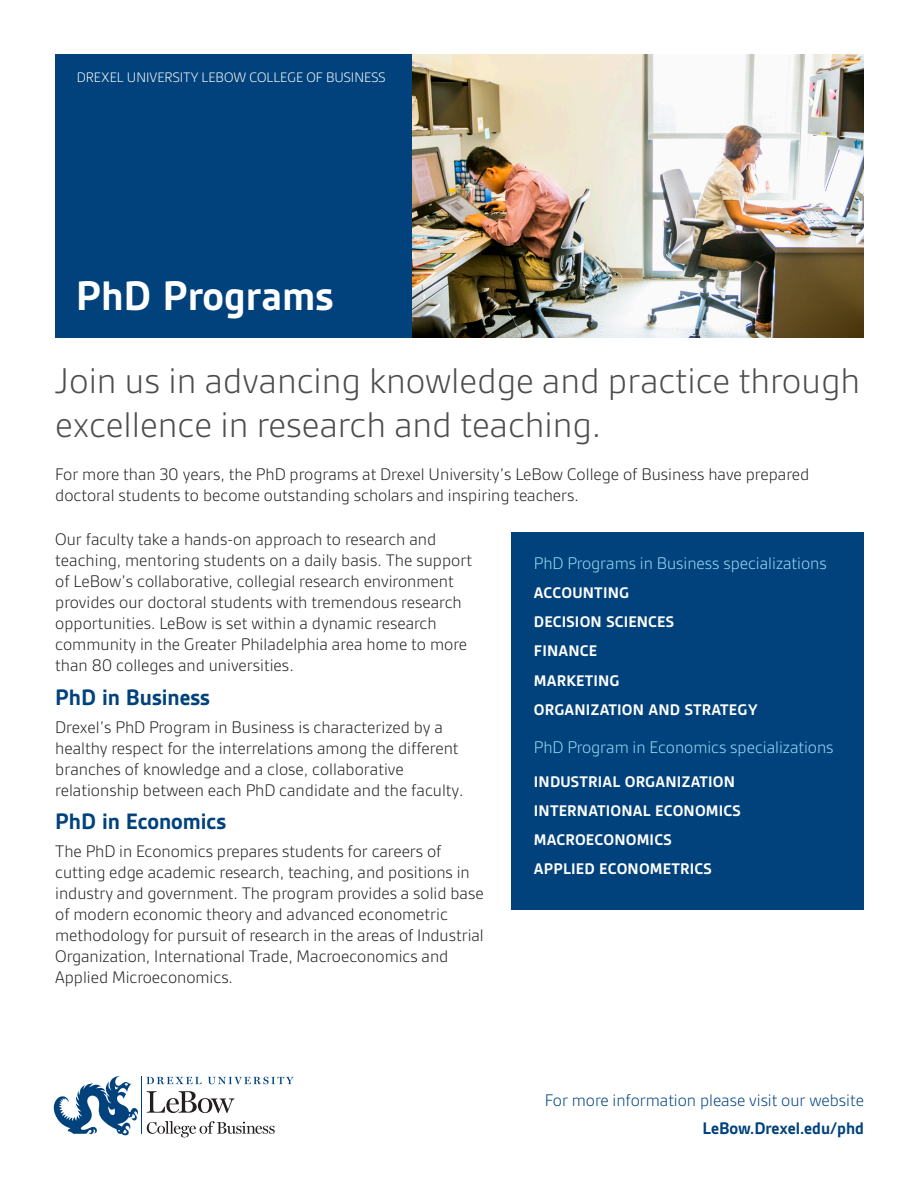
<style>
.page{position:relative;width:918px;height:1188px;background:#fff}
.page>*{position:absolute;margin:0;border:0;box-sizing:border-box;transform-origin:0 0}
.t1{font:700 44.4px "Gesta";color:#fff}
.text{font:300 38.4px/44px "Gesta";color:#4b4c4d}
.text-2{font:700 24px "Gesta";color:#01427c}
.text-3{font:300 18px/21px "Gesta";color:#231f20}
.text-4{font:300 18px "Gesta";color:#9cdcf8}
.text-5{font:300 18px "Gesta";color:#01427c}
.text-6{font:700 18px "Gesta";color:#01427c}
.text-7{font:700 16.5px "Gesta";letter-spacing:.01em;color:#fff}
.t2{font:300 14.7px "Gesta";color:#fff}
</style>
<div class="page">
<img style="left:412px;top:54px;width:452px;height:284px">
<svg style="left:147px;top:1091px;width:88px;height:22px"></svg>
<svg style="left:146px;top:1077px;width:56px;height:7px"></svg>
<svg style="left:208px;top:1077px;width:86px;height:7px"></svg>
<svg style="left:147px;top:1121px;width:128px;height:16px"></svg>
<hr style="left:141px;top:1077px;width:1px;height:57px;background:#01427c">
<svg style="left:54px;top:1076px;width:84px;height:60px"></svg>
<div style="left:512px;top:532px;width:352px;height:377px;background:#01427c"></div>
<div style="left:55px;top:54px;width:357px;height:284px;background:#01427c"></div>
<p class="t2" style="left:77px;top:69px;width:310px">DREXEL UNIVERSITY LEBOW COLLEGE OF BUSINESS</p>
<p class="t1" style="left:76px;top:272px;width:260px">PhD Programs</p>
<p class="text" style="left:55px;top:359px;width:806px">Join us in advancing knowledge and practice through excellence in research and teaching.</p>
<p class="text-3" style="left:55px;top:464px;width:756px">For more than 30 years, the PhD programs at Drexel University’s LeBow College of Business have prepared doctoral students to become outstanding scholars and inspiring teachers.</p>
<p class="text-3" style="left:55px;top:529px;width:418px">Our faculty take a hands-on approach to research and teaching, mentoring students on a daily basis. The support of LeBow’s collaborative, collegial research environment provides our doctoral students with tremendous research opportunities. LeBow is set within a dynamic research community in the Greater Philadelphia area home to more than 80 colleges and universities.</p>
<p class="text-2" style="left:55px;top:684px;width:156px">PhD in Business</p>
<p class="text-3" style="left:55px;top:716px;width:410px">Drexel’s PhD Program in Business is characterized by a healthy respect for the interrelations among the different branches of knowledge and a close, collaborative relationship between each PhD candidate and the faculty.</p>
<p class="text-2" style="left:55px;top:809px;width:173px">PhD in Economics</p>
<p class="text-3" style="left:55px;top:841px;width:430px">The PhD in Economics prepares students for careers of cutting edge academic research, teaching, and positions in industry and government. The program provides a solid base of modern economic theory and advanced econometric methodology for pursuit of research in the areas of Industrial Organization, International Trade, Macroeconomics and Applied Microeconomics.</p>
<p class="text-4" style="left:534px;top:554px;width:294px">PhD Programs in Business specializations</p>
<p class="text-7" style="left:534px;top:584px;width:97px">ACCOUNTING</p>
<p class="text-7" style="left:534px;top:613px;width:142px">DECISION SCIENCES</p>
<p class="text-7" style="left:534px;top:642px;width:65px">FINANCE</p>
<p class="text-7" style="left:534px;top:671px;width:87px">MARKETING</p>
<p class="text-7" style="left:534px;top:701px;width:225px">ORGANIZATION AND STRATEGY</p>
<p class="text-4" style="left:534px;top:738px;width:301px">PhD Program in Economics specializations</p>
<p class="text-7" style="left:534px;top:772px;width:203px">INDUSTRIAL ORGANIZATION</p>
<p class="text-7" style="left:534px;top:801px;width:208px">INTERNATIONAL ECONOMICS</p>
<p class="text-7" style="left:534px;top:831px;width:139px">MACROECONOMICS</p>
<p class="text-7" style="left:534px;top:860px;width:179px">APPLIED ECONOMETRICS</p>
<p class="text-5" style="left:545px;top:1091px;width:321px">For more information please visit our website</p>
<p class="text-6" style="left:702px;top:1118px;width:163px">LeBow.Drexel.edu/phd</p>
</div>
